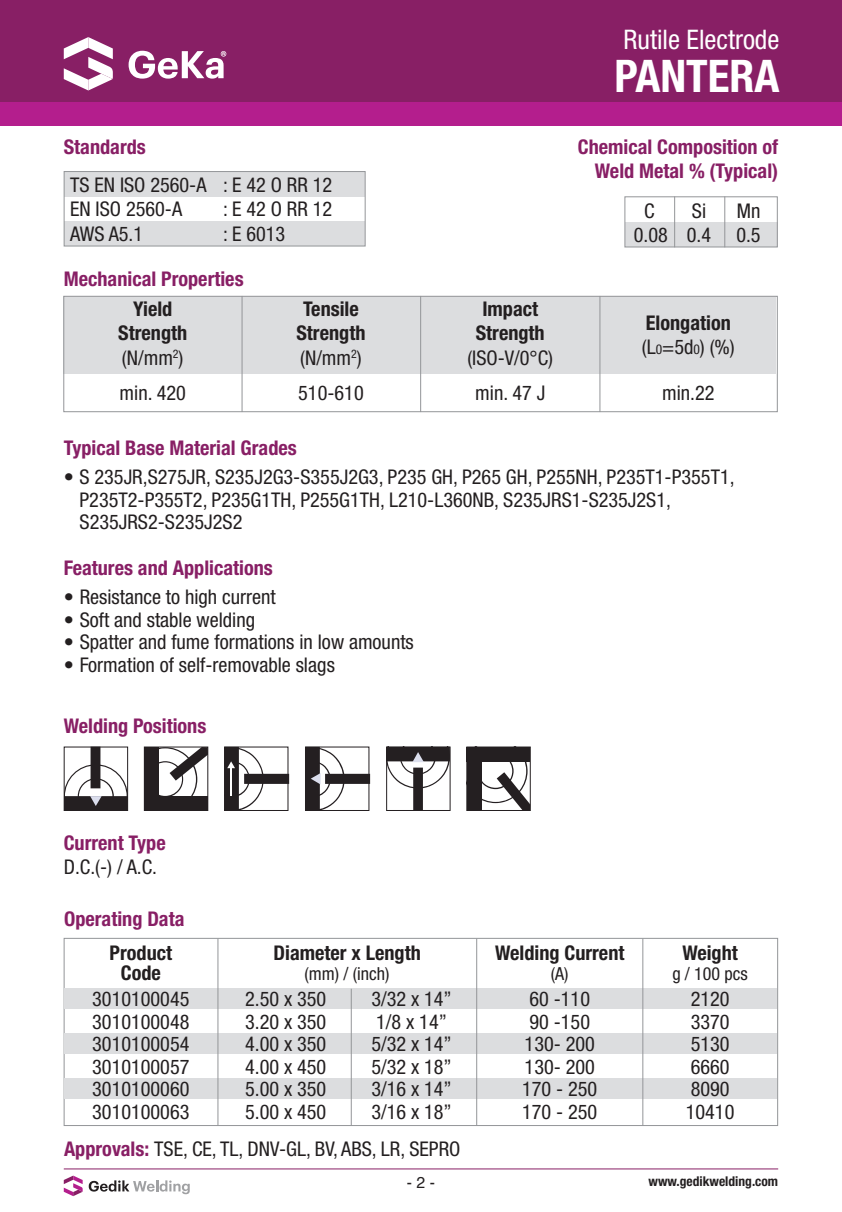
<style>
.page{position:relative;width:842px;height:1212px;background:#fff}
.page>*{position:absolute;margin:0;border:0;box-sizing:border-box;transform-origin:0 0}
.t1{font:700 condensed 45px "Helvetica Neue LT Std";color:#fff}
.t2{font:condensed 27px "Helvetica Neue LT Std";color:#fff}
.t3{font:condensed 20.25px/22.5px "Helvetica Neue LT Std";color:#231f20}
.t4{font:700 condensed 20.25px/24.3px "Helvetica Neue LT Std";color:#881f65;text-align:right}
.t5{font:700 condensed 20.25px/24.3px "Helvetica Neue LT Std";color:#231f20;text-align:center}
.t6{font:condensed 18px "Helvetica Neue LT Std";color:#231f20}
.t7{font:15.75px "Helvetica";color:#231f20}
.t8{font:700 condensed 13.5px "Helvetica Neue LT Std";color:#231f20}
.s1{font-weight:400}
.s2{font-weight:400;font-size:13.5px}
.s3{font-weight:700;color:#881f65}
</style>
<div class="page">
<hr style="left:64px;top:1168px;width:714px;height:1px;background:#881f65">
<svg style="left:89px;top:1180px;width:101px;height:14px"></svg>
<svg style="left:64px;top:1175px;width:19px;height:21px"></svg>
<div style="left:64px;top:172px;width:301px;height:25px;background:#dcdddf"></div>
<div style="left:64px;top:221px;width:301px;height:25px;background:#dcdddf"></div>
<div style="left:64px;top:171px;width:301px;height:75px;border:1px solid #939598"></div>
<div style="left:625px;top:222px;width:152px;height:25px;background:#dcdddf"></div>
<div style="left:624px;top:196px;width:154px;height:51px;border:1px solid #939598"></div>
<svg style="left:64px;top:747px;width:64px;height:64px"></svg>
<svg style="left:144px;top:747px;width:64px;height:64px"></svg>
<svg style="left:225px;top:747px;width:64px;height:64px"></svg>
<hr style="left:230px;top:767px;width:2px;height:29px;background:#fff">
<svg style="left:305px;top:747px;width:65px;height:64px"></svg>
<svg style="left:386px;top:747px;width:64px;height:63px"></svg>
<div style="left:466px;top:747px;width:65px;height:64px;border:1px solid #241f21"></div>
<svg style="left:467px;top:747px;width:63px;height:64px"></svg>
<div style="left:0;top:0;width:842px;height:102px;background:#881f65"></div>
<div style="left:0;top:102px;width:842px;height:23px;background:#b41e8d"></div>
<svg style="left:64px;top:37px;width:49px;height:53px"></svg>
<svg style="left:129px;top:51px;width:97px;height:28px"></svg>
<div style="left:63px;top:296px;width:713px;height:78px;background:#dcdddf"></div>
<div style="left:63px;top:296px;width:715px;height:116px;border:1px solid #939598"></div>
<hr style="left:242px;top:296px;width:1px;height:116px;background:#939598">
<hr style="left:420px;top:296px;width:1px;height:116px;background:#939598">
<hr style="left:599px;top:296px;width:1px;height:116px;background:#939598">
<hr style="left:674px;top:196px;width:1px;height:51px;background:#939598">
<hr style="left:724px;top:196px;width:1px;height:51px;background:#939598">
<div style="left:64px;top:938px;width:714px;height:188px;border:1px solid #939598"></div>
<div style="left:64px;top:989px;width:713px;height:20px;background:#dcdddf"></div>
<div style="left:64px;top:1034px;width:713px;height:20px;background:#dcdddf"></div>
<div style="left:64px;top:1079px;width:713px;height:20px;background:#dcdddf"></div>
<hr style="left:218px;top:939px;width:1px;height:186px;background:#939598">
<hr style="left:476px;top:939px;width:1px;height:186px;background:#939598">
<hr style="left:351px;top:989px;width:1px;height:136px;background:#939598">
<hr style="left:642px;top:939px;width:1px;height:186px;background:#939598">
<p class="t4" style="left:64px;top:135px;width:84px">Standards</p>
<p class="t3" style="left:70px;top:172px;width:263px;line-height:24.3px">TS EN ISO 2560-A : E 42 O RR 12<br>EN ISO 2560-A</p>
<p class="t3" style="left:223px;top:198px;width:110px">: E 42 O RR 12</p>
<p class="t3" style="left:70px;top:222px;width:75px">AWS A5.1</p>
<p class="t3" style="left:223px;top:222px;width:64px">: E 6013</p>
<p class="t4" style="left:64px;top:267px;width:181px">Mechanical Properties</p>
<p class="t5" style="left:118px;top:296px;width:70px">Yield<br>Strength <span class="s1">(N/mm</span><sup>2</sup><span class="s1">)</span></p>
<p class="t3" style="left:120px;top:382px;width:68px">min. 420</p>
<p class="t5" style="left:296px;top:296px;width:70px">Tensile<br>Strength <span class="s1">(N/mm</span><sup>2</sup><span class="s1">)</span></p>
<p class="t3" style="left:298px;top:382px;width:67px">510-610</p>
<p class="t5" style="left:476px;top:296px;width:70px">Impact<br>Strength</p>
<p class="t3" style="left:467px;top:340px;width:87px;line-height:35.6px;text-align:center">(ISO-V/0°C) min. 47 J</p>
<h2 class="t2" style="left:623px;top:24px;width:157px">Rutile Electrode</h2>
<h1 class="t1" style="left:614px;top:49px;width:167px">PANTERA</h1>
<p class="t4" style="left:578px;top:135px;width:202px">Chemical Composition of<br>Weld Metal % (Typical)</p>
<p class="t3" style="left:644px;top:199px;width:12px">C</p>
<p class="t3" style="left:692px;top:199px;width:16px">Si</p>
<p class="t3" style="left:634px;top:198px;width:128px;line-height:24.3px;text-align:right">Mn<br>0.08 0.4 0.5</p>
<p class="t5" style="left:642px;top:310px;width:94px;text-align:left">Elongation <span class="s1">(L</span><span class="s2">0</span><span class="s1">=5d</span><span class="s2">0</span><span class="s1">) (%)</span></p>
<p class="t3" style="left:662px;top:382px;width:54px">min.22</p>
<p class="t4" style="left:64px;top:436px;width:235px">Typical Base Material Grades</p>
<p class="t3" style="left:80px;top:465px;width:657px;text-indent:-16px">• S 235JR,S275JR, S235J2G3-S355J2G3, P235 GH, P265 GH, P255NH, P235T1-P355T1,<br>P235T2-P355T2, P235G1TH, P255G1TH, L210-L360NB, S235JRS1-S235J2S1,<br>S235JRS2-S235J2S2</p>
<p class="t4" style="left:64px;top:556px;width:211px">Features and Applications</p>
<p class="t3" style="left:64px;top:586px;width:213px">• Resistance to high current</p>
<p class="t3" style="left:64px;top:608px;width:193px">• Soft and stable welding</p>
<p class="t3" style="left:64px;top:631px;width:352px">• Spatter and fume formations in low amounts</p>
<p class="t3" style="left:64px;top:653px;width:273px">• Formation of self-removable slags</p>
<p class="t4" style="left:64px;top:714px;width:144px">Welding Positions</p>
<p class="t4" style="left:64px;top:830px;width:103px">Current Type</p>
<p class="t3" style="left:64px;top:856px;width:95px">D.C.(-) / A.C.</p>
<p class="t4" style="left:64px;top:907px;width:122px">Operating Data</p>
<p class="t5" style="left:110px;top:942px;width:64px;line-height:20.2px">Product<br>Code</p>
<p class="t5" style="left:273px;top:940px;width:149px">Diameter x Length</p>
<p class="t6" style="left:305px;top:963px;width:86px">(mm) / (inch)</p>
<p class="t5" style="left:495px;top:940px;width:131px">Welding Current</p>
<p class="t6" style="left:551px;top:963px;width:19px">(A)</p>
<p class="t5" style="left:682px;top:940px;width:57px">Weight</p>
<p class="t6" style="left:672px;top:963px;width:77px">g / 100 pcs</p>
<p class="t3" style="left:371px;top:987px;width:82px">3/32 x 14”<br>1/8 x 14”<br>5/32 x 14”<br>5/32 x 18”<br>3/16 x 14”<br>3/16 x 18”</p>
<p class="t3" style="left:686px;top:987px;width:50px">2120<br>3370<br>5130<br>6660<br>8090<br>10410</p>
<p class="t3" style="left:92px;top:987px;width:99px;text-align:justify">3010100045<br>3010100048<br>3010100054<br>3010100057<br>3010100060<br>3010100063</p>
<p class="t3" style="left:245px;top:987px;width:83px;text-align:justify">2.50 x 350<br>3.20 x 350<br>4.00 x 350<br>4.00 x 450<br>5.00 x 350<br>5.00 x 450</p>
<p class="t3" style="left:522px;top:987px;width:77px;text-align:center">60 -110<br>90 -150<br>130- 200<br>130- 200<br>170 - 250<br>170 - 250</p>
<p class="t3" style="left:64px;top:1137px;width:398px"><span class="s3">Approvals:</span> TSE, CE, TL, DNV-GL, BV, ABS, LR, SEPRO</p>
<p class="t7" style="left:407px;top:1170px;width:30px">- 2 -</p>
<p class="t8" style="left:648px;top:1173px;width:131px">www.gedikwelding.com</p>
</div>
